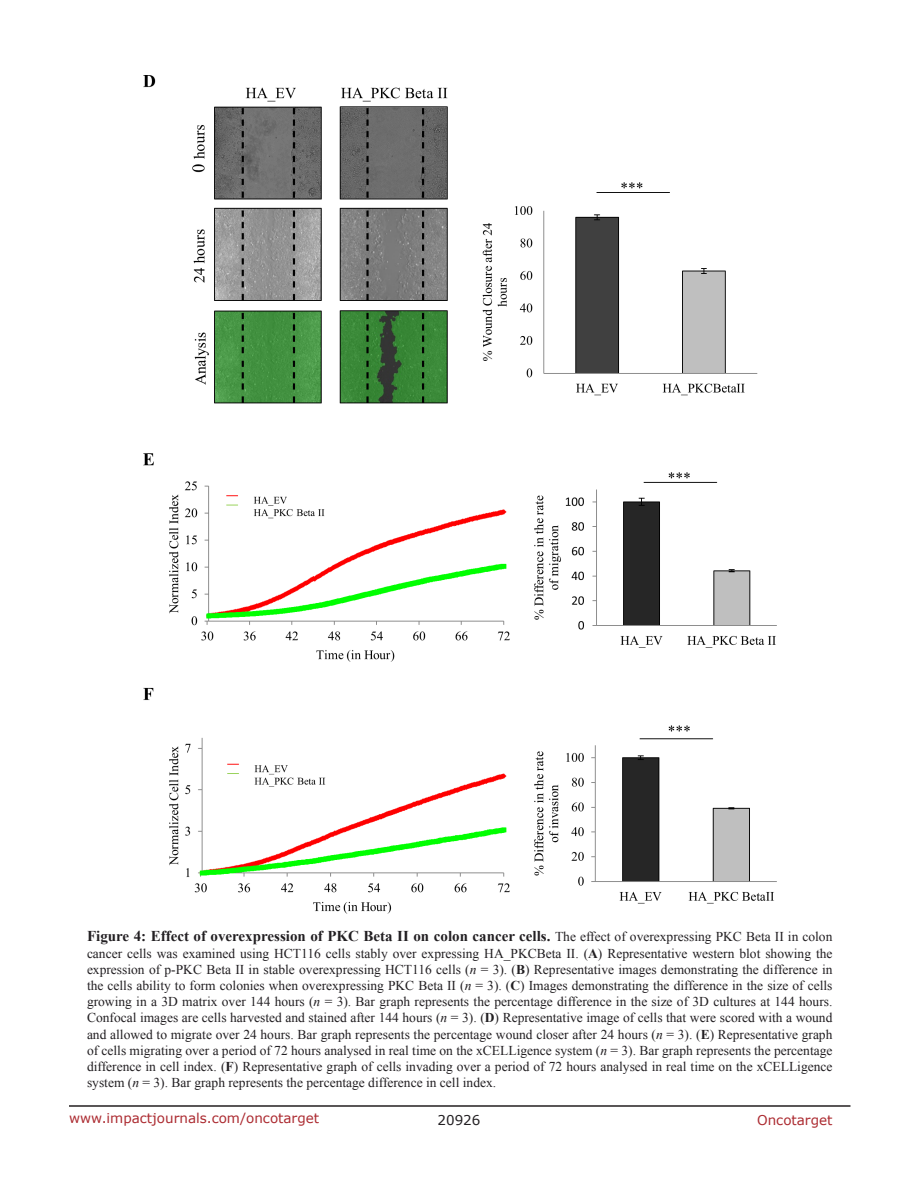
<style>
.page{position:relative;width:918px;height:1188px;background:#fff}
.page>*{position:absolute;margin:0;border:0;box-sizing:border-box;transform-origin:0 0}
.FigureText{font:700 15px "Times New Roman";color:#221f22}
.FigureText-2{font:13.5px/16.2px "Times New Roman";color:#221f22;text-align:justify}
.t1{font:13.5px "Verdana";color:#ac2b31}
.t2{font:13.5px "Verdana";color:#221f22}
.s1{font-weight:400;font-size:13.5px}
.s2{font-weight:700}
.s3{font-style:italic}
</style>
<div class="page">
<hr style="left:69px;top:1105px;width:781px;height:2px;background:#231f20">
<img style="left:143px;top:76px;width:633px;height:838px">
<p class="FigureText" style="left:87px;top:926px;width:747px">Figure 4: Effect of overexpression of PKC Beta II on colon cancer cells. <span class="s1">The effect of overexpressing PKC Beta II in colon</span></p>
<p class="FigureText-2" style="left:87px;top:945px;width:747px">cancer cells was examined using HCT116 cells stably over expressing HA_PKCBeta II. (<span class="s2">A</span>) Representative western blot showing the expression of p-PKC Beta II in stable overexpressing HCT116 cells (<span class="s3">n</span> = 3). (<span class="s2">B</span>) Representative images demonstrating the difference in the cells ability to form colonies when overexpressing PKC Beta II (<span class="s3">n</span> = 3). (<span class="s2">C</span>) Images demonstrating the difference in the size of cells growing in a 3D matrix over 144 hours (<span class="s3">n</span> = 3). Bar graph represents the percentage difference in the size of 3D cultures at 144 hours.<br>Confocal images are cells harvested and stained after 144 hours (<span class="s3">n</span> = 3). (<span class="s2">D</span>) Representative image of cells that were scored with a wound and allowed to migrate over 24 hours. Bar graph represents the percentage wound closer after 24 hours (<span class="s3">n</span> = 3). (<span class="s2">E</span>) Representative graph of cells migrating over a period of 72 hours analysed in real time on the xCELLigence system (<span class="s3">n</span> = 3). Bar graph represents the percentage difference in cell index. (<span class="s2">F</span>) Representative graph of cells invading over a period of 72 hours analysed in real time on the xCELLigence system (<span class="s3">n</span> = 3). Bar graph represents the percentage difference in cell index.</p>
<p class="t1" style="left:69px;top:1109px;width:252px">www.impactjournals.com/oncotarget</p>
<p class="t2" style="left:438px;top:1111px;width:44px">20926</p>
<p class="t1" style="left:757px;top:1111px;width:77px">Oncotarget</p>
</div>
